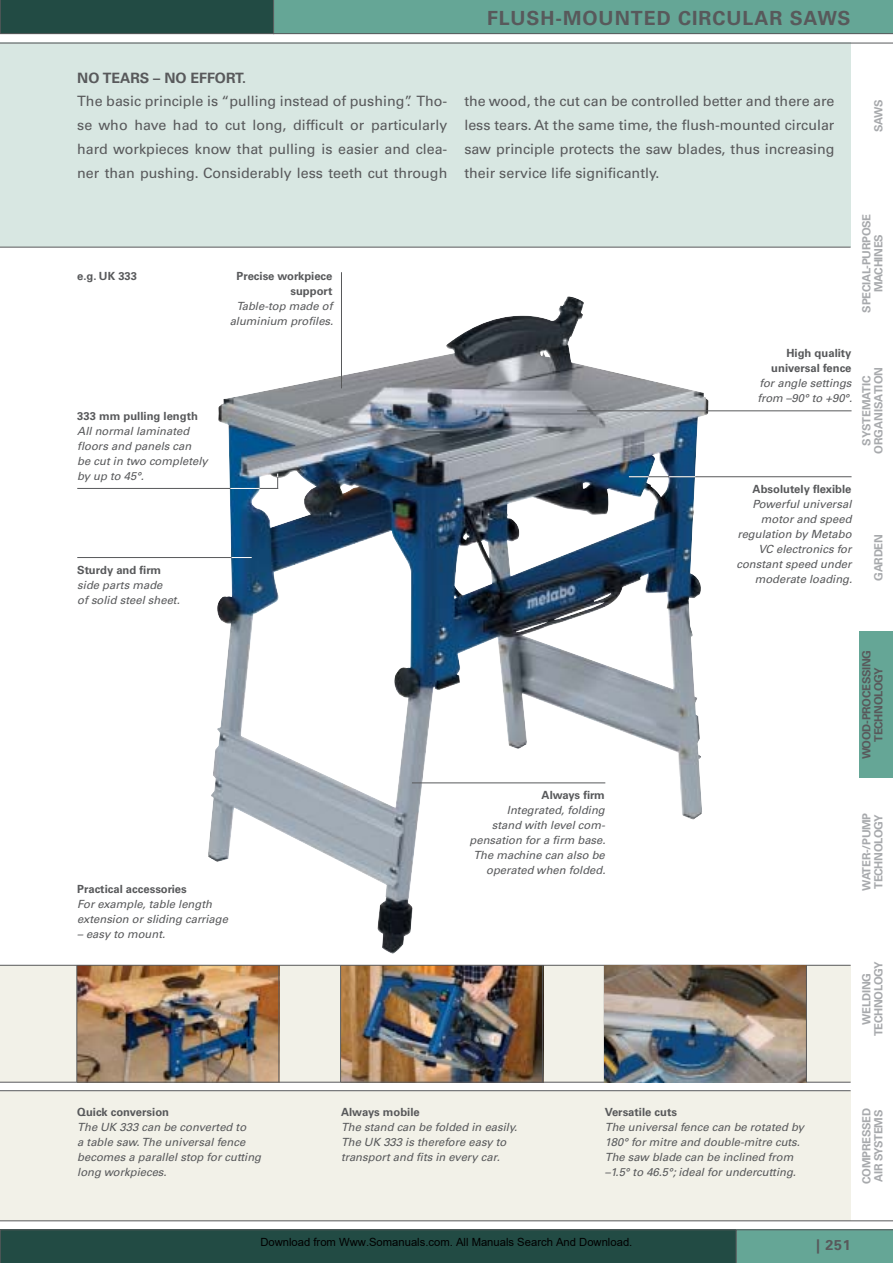
<style>
.page{position:relative;width:893px;height:1263px;background:#fff}
.page>*{position:absolute;margin:0;border:0;box-sizing:border-box;transform-origin:0 0}
.t1{font:700 19.5px "Univers Metabo";letter-spacing:.05em;color:#58595b}
.t2{font:14.25px/24px "Univers Metabo";color:#58595b;text-align:justify}
.t3{font:700 14.25px "Univers Metabo";color:#58595b}
.t4{font:italic 11.25px/15px "Univers Metabo";color:#58595b}
.t5{font:700 11.25px/15px "Univers Metabo";color:#58595b;text-align:right}
.t6{font:700 11.25px/12px "Univers Metabo";letter-spacing:-.025em;color:#a7a9ac;text-align:center}
.t7{font:11.25px "Arial";color:#000}
.t8{font:700 11.25px/12px "Univers Metabo";letter-spacing:-.025em;color:#58595b;text-align:center}
.t9{font:700 11.25px/12px "Univers Metabo";color:#a7a9ac;text-align:center}
</style>
<div class="page">
<svg style="left:0;top:0;width:892px;height:34px;background:#50887b"></svg>
<svg style="left:0;top:1229px;width:892px;height:34px;background:#2e5a52"></svg>
<div style="left:859px;top:631px;width:33px;height:147px;background:#65a696"></div>
<div style="left:0;top:965px;width:850px;height:117px;background:#f2f1e8"></div>
<div style="left:0;top:1091px;width:850px;height:129px;background:#f2f1e8"></div>
<hr style="left:0;top:1090px;width:850px;height:1px;background:#58595b">
<div style="left:0;top:43px;width:850px;height:204px;background:#d8e7e2"></div>
<img style="left:208px;top:296px;width:500px;height:658px">
<hr style="left:577px;top:410px;width:274px;height:1px;background:#58595b">
<hr style="left:341px;top:272px;width:1px;height:116px;background:#58595b">
<hr style="left:412px;top:782px;width:193px;height:1px;background:#58595b">
<hr style="left:77px;top:488px;width:201px;height:1px;background:#58595b">
<hr style="left:77px;top:557px;width:175px;height:1px;background:#58595b">
<svg style="left:232px;top:557px;width:20px;height:1px"></svg>
<hr style="left:629px;top:476px;width:222px;height:1px;background:#58595b">
<svg style="left:629px;top:476px;width:19px;height:1px"></svg>
<img style="left:77px;top:966px;width:201px;height:116px">
<hr style="left:278px;top:965px;width:1px;height:117px;background:#58595b">
<hr style="left:76px;top:965px;width:1px;height:117px;background:#58595b">
<img style="left:341px;top:966px;width:201px;height:116px">
<hr style="left:0;top:965px;width:850px;height:1px;background:#58595b">
<hr style="left:0;top:1082px;width:850px;height:1px;background:#58595b">
<hr style="left:542px;top:965px;width:1px;height:117px;background:#58595b">
<hr style="left:340px;top:965px;width:1px;height:117px;background:#58595b">
<img style="left:604px;top:965px;width:202px;height:117px">
<hr style="left:806px;top:965px;width:1px;height:117px;background:#58595b">
<svg style="left:277px;top:474px;width:1px;height:14px"></svg>
<svg style="left:230px;top:488px;width:29px;height:1px"></svg>
<svg style="left:669px;top:476px;width:26px;height:1px"></svg>
<hr style="left:0;top:43px;width:892px;height:1px;background:#58595b">
<hr style="left:0;top:247px;width:850px;height:1px;background:#58595b">
<hr style="left:0;top:1220px;width:892px;height:1px;background:#58595b">
<h1 class="t1" style="left:487px;top:10px;width:365px">FLUSH-MOUNTED CIRCULAR SAWS</h1>
<p class="t3" style="left:77px;top:72px;width:170px">NO TEARS – NO EFFORT.</p>
<p class="t2" style="left:77px;top:90px;width:371px">The basic principle is “pulling instead of pushing”. Tho&shy;se who have had to cut long, difficult or particularly hard workpieces know that pulling is easier and clea&shy;ner than pushing. Considerably less teeth cut through</p>
<p class="t2" style="left:464px;top:90px;width:371px">the wood, the cut can be controlled better and there are less tears. At the same time, the flush-mounted circular saw principle protects the saw blades, thus increasing their service life significantly.</p>
<p class="t6" style="left:873px;top:132px;width:34px;rotate:-90deg">SAWS</p>
<p class="t5" style="left:77px;top:270px;width:61px">e.g. UK 333</p>
<p class="t5" style="left:236px;top:270px;width:97px">Precise workpiece support</p>
<p class="t4" style="left:230px;top:300px;width:105px;text-align:center">Table-top made of aluminium profiles.</p>
<p class="t5" style="left:77px;top:409px;width:122px">333 mm pulling length</p>
<p class="t4" style="left:77px;top:424px;width:132px">All normal laminated floors and panels can<br>be cut in two completely by up to 45°.</p>
<p class="t5" style="left:77px;top:563px;width:85px">Sturdy and firm</p>
<p class="t4" style="left:77px;top:578px;width:104px">side parts made<br>of solid steel sheet.</p>
<p class="t6" style="left:861px;top:313px;width:100px;rotate:-90deg">SPECIAL-PURPOSE<br>MACHINES</p>
<p class="t5" style="left:771px;top:346px;width:82px">High quality universal fence</p>
<p class="t4" style="left:757px;top:376px;width:96px">for angle settings from –90° to +90°.</p>
<p class="t9" style="left:861px;top:454px;width:88px;rotate:-90deg">SYSTEMATIC<br>ORGANISATION</p>
<p class="t5" style="left:752px;top:482px;width:100px">Absolutely flexible</p>
<p class="t4" style="left:736px;top:497px;width:117px;text-align:right">Powerful universal motor and speed regulation by Metabo<br>VC electronics for constant speed under moderate loading.</p>
<p class="t6" style="left:873px;top:581px;width:48px;rotate:-90deg">GARDEN</p>
<p class="t5" style="left:77px;top:882px;width:111px">Practical accessories</p>
<p class="t4" style="left:77px;top:897px;width:152px">For example, table length extension or sliding carriage</p>
<p class="t4" style="left:77px;top:927px;width:89px">– easy to mount.</p>
<p class="t5" style="left:541px;top:788px;width:65px">Always firm</p>
<p class="t4" style="left:469px;top:803px;width:137px;text-align:right">Integrated, folding<br>stand with level com&shy;pensation for a firm base.<br>The machine can also be operated when folded.</p>
<p class="t8" style="left:861px;top:759px;width:111px;rotate:-90deg">WOOD-PROCESSING<br>TECHNOLOGY</p>
<p class="t6" style="left:861px;top:891px;width:79px;text-align:left;rotate:-90deg">WATER-/PUMP<br>TECHNOLOGY</p>
<p class="t6" style="left:861px;top:1036px;width:76px;rotate:-90deg">WELDING<br>TECHNOLOGY</p>
<p class="t5" style="left:77px;top:1105px;width:93px">Quick conversion</p>
<p class="t4" style="left:77px;top:1120px;width:185px">The UK 333 can be converted to<br>a table saw. The universal fence becomes a parallel stop for cutting long workpieces.</p>
<p class="t5" style="left:341px;top:1105px;width:80px">Always mobile</p>
<p class="t4" style="left:341px;top:1120px;width:178px">The stand can be folded in easily.<br>The UK 333 is therefore easy to transport and fits in every car.</p>
<p class="t5" style="left:604px;top:1105px;width:74px">Versatile cuts</p>
<p class="t4" style="left:604px;top:1120px;width:201px">The universal fence can be rotated by 180° for mitre and double-mitre cuts.<br>The saw blade can be inclined from –1.5° to 46.5°; ideal for undercutting.</p>
<p class="t6" style="left:861px;top:1184px;width:77px;text-align:left;rotate:-90deg">COMPRESSED<br>AIR SYSTEMS</p>
<p class="t7" style="left:260px;top:1235px;width:373px">Download from Www.Somanuals.com. All Manuals Search And Download.</p>
<p class="t3" style="left:816px;top:1239px;width:36px">| 251</p>
</div>
